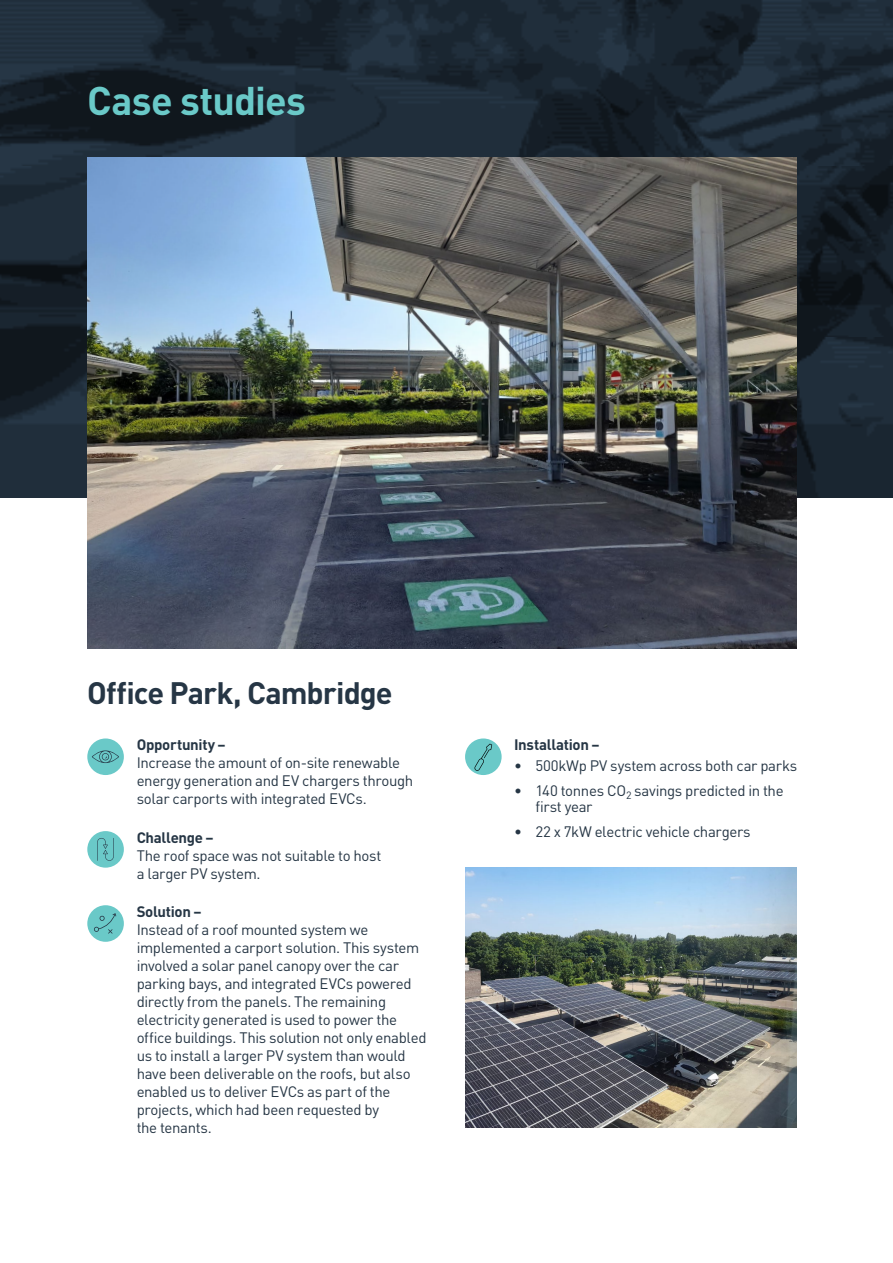
<style>
.page{position:relative;width:893px;height:1263px;background:#fff}
.page>*{position:absolute;margin:0;border:0;box-sizing:border-box;transform-origin:0 0}
.t1{font:700 39.45px "DIN Pro";letter-spacing:-.02em;color:#6ac9c8}
.t2{font:700 30.6px "DIN Pro";letter-spacing:-.03em;color:#263645}
.t3{font:15px/18px "DIN Pro";letter-spacing:-.025em;color:#263645}
.t4{font:700 15px "DIN Pro";letter-spacing:-.02em;color:#263645}
</style>
<div class="page">
<img style="left:0;top:0;width:893px;height:497px">
<img style="left:87px;top:157px;width:710px;height:491px">
<div style="left:87px;top:738px;width:37px;height:37px;background:#6ac9c8;border-radius:50%"></div>
<svg style="left:92px;top:750px;width:27px;height:13px"></svg>
<div style="left:87px;top:831px;width:37px;height:37px;background:#6ac9c8;border-radius:50%"></div>
<svg style="left:97px;top:838px;width:17px;height:23px"></svg>
<div style="left:87px;top:905px;width:37px;height:37px;background:#6ac9c8;border-radius:50%"></div>
<svg style="left:94px;top:913px;width:22px;height:20px"></svg>
<div style="left:465px;top:738px;width:37px;height:37px;background:#6ac9c8;border-radius:50%"></div>
<svg style="left:474px;top:744px;width:18px;height:27px"></svg>
<img style="left:465px;top:868px;width:332px;height:259px">
<h1 class="t1" style="left:87px;top:74px;width:220px">Case studies</h1>
<h2 class="t2" style="left:87px;top:672px;width:307px">Office Park, Cambridge</h2>
<p class="t4" style="left:137px;top:734px;width:91px">Opportunity –</p>
<p class="t3" style="left:137px;top:753px;width:278px">Increase the amount of on-site renewable energy generation and EV chargers through solar carports with integrated EVCs.</p>
<p class="t4" style="left:137px;top:827px;width:79px">Challenge –</p>
<p class="t3" style="left:137px;top:845px;width:246px">The roof space was not suitable to host a larger PV system.</p>
<p class="t4" style="left:137px;top:901px;width:67px">Solution –</p>
<p class="t3" style="left:137px;top:920px;width:291px">Instead of a roof mounted system we implemented a carport solution. This system involved a solar panel canopy over the car parking bays, and integrated EVCs powered directly from the panels. The remaining electricity generated is used to power the office buildings. This solution not only enabled us to install a larger PV system than would have been deliverable on the roofs, but also enabled us to deliver EVCs as part of the projects, which had been requested by<br>the tenants.</p>
<p class="t4" style="left:514px;top:734px;width:87px">Installation –</p>
<p class="t3" style="left:514px;top:756px;width:285px">• 500kWp PV system across both car parks</p>
<p class="t3" style="left:535px;top:781px;width:250px;line-height:16.5px;text-indent:-21px">• 140 tonnes CO<sub>2</sub> savings predicted in the first year</p>
<p class="t3" style="left:514px;top:822px;width:238px">• 22 x 7kW electric vehicle chargers</p>
</div>
